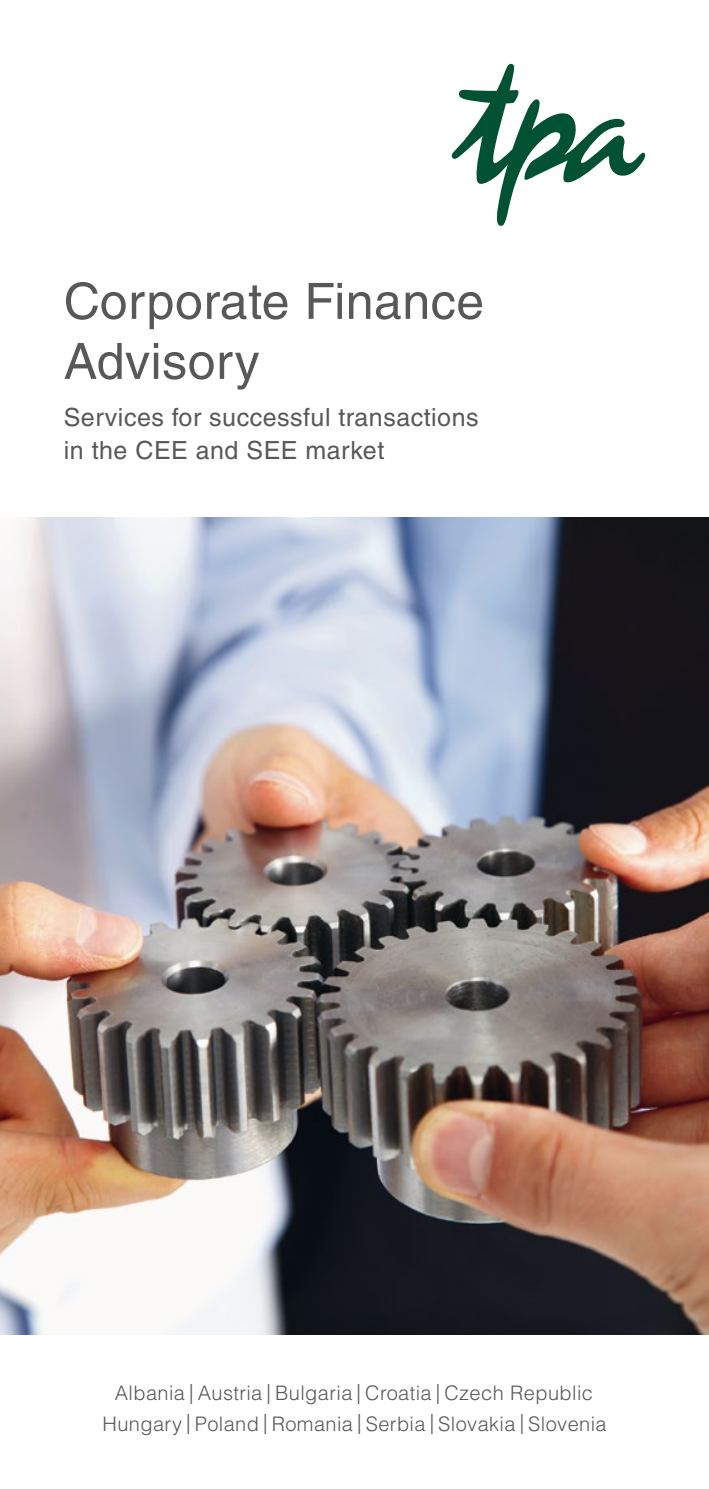
<style>
.page{position:relative;width:709px;height:1489px;background:#fff}
.page>*{position:absolute;margin:0;border:0;box-sizing:border-box;transform-origin:0 0}
.t1{font:50px/60px "Helvetica LT Std";letter-spacing:.01em;color:#58585a}
.t2{font:25px/32.5px "Helvetica LT Std";letter-spacing:.02em;color:#58585a}
.t3{font:300 20px/30px "Helvetica LT Std";letter-spacing:.02em;color:#58585a;text-align:center}
</style>
<div class="page">
<svg style="left:452px;top:64px;width:193px;height:162px"></svg>
<img style="left:0;top:517px;width:709px;height:817px">
<h1 class="t1" style="left:64px;top:271px;width:422px">Corporate Finance<br>Advisory</h1>
<p class="t2" style="left:64px;top:401px;width:416px">Services for successful transactions in the CEE and SEE market</p>
<p class="t3" style="left:102px;top:1377px;width:505px">Albania | Austria | Bulgaria | Croatia | Czech Republic<br>Hungary | Poland | Romania | Serbia | Slovakia | Slovenia</p>
</div>
